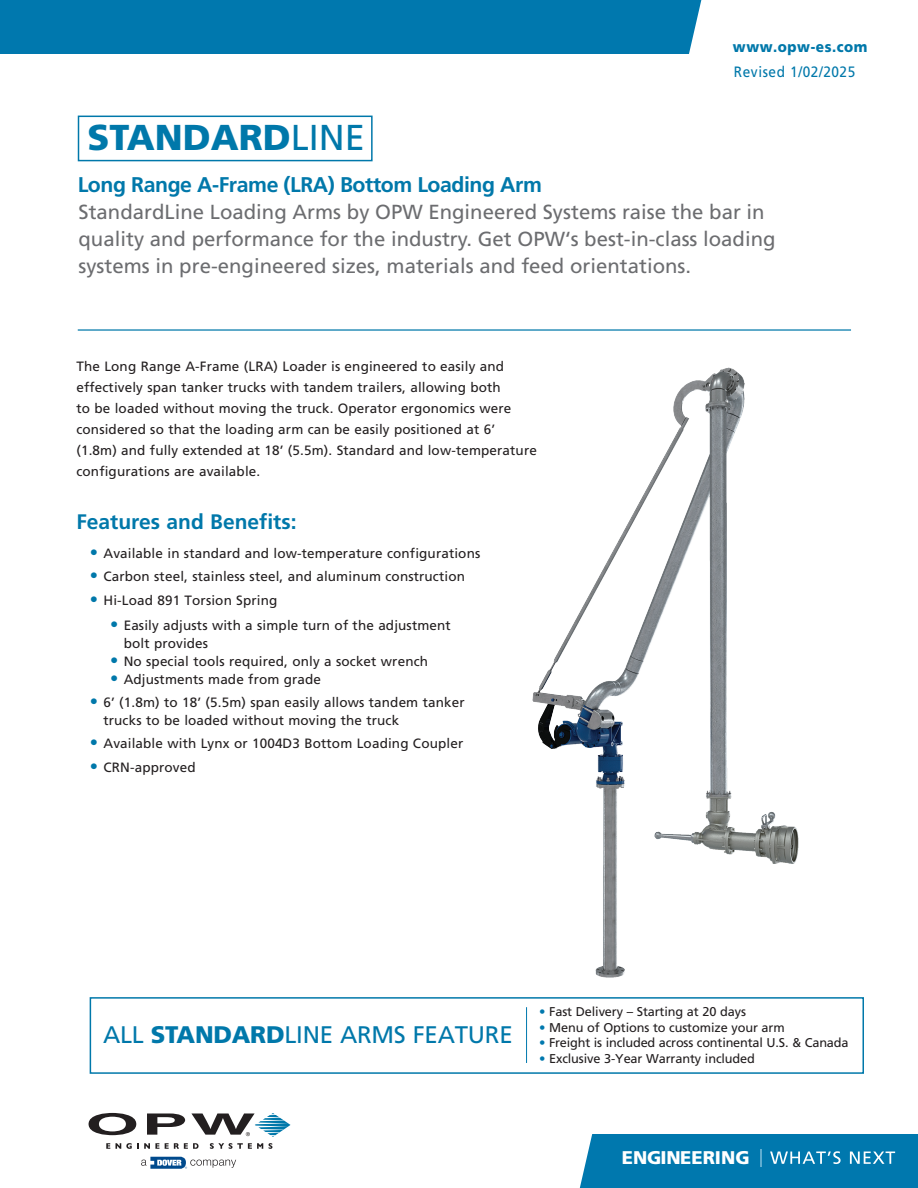
<style>
.page{position:relative;width:918px;height:1188px;background:#fff}
.page>*{position:absolute;margin:0;border:0;box-sizing:border-box;transform-origin:0 0}
.t1{font:900 36px "Frutiger LT Std";color:#0078aa}
.t2{font:24px "Frutiger LT Std";letter-spacing:-.01em;color:#0078aa}
.t3{font:700 21.3px "Frutiger LT Std";letter-spacing:-.02em;color:#0078aa}
.t4{font:700 21px "Frutiger LT Std";color:#0078aa}
.t5{font:20.4px/26.7px "Frutiger LT Std";color:#6c6d70}
.t6{font:900 18.3px "Frutiger LT Std";color:#fff}
.t7{font:15px "Frutiger LT Std";letter-spacing:.04em;color:#0078aa;scale:.91 1}
.t8{font:900 15px "Frutiger LT Std";letter-spacing:.04em;color:#0078aa;scale:.91 1}
.t9{font:13.5px/21px "Frutiger LT Std";letter-spacing:.01em;color:#231f20}
.t10{font:12.75px "Frutiger LT Std";letter-spacing:-.01em;color:#231f20}
.s1{font-weight:400}
.s2{font-weight:700;font-size:16.5px;color:#0078aa}
.s3{font-weight:900}
.s4{color:#0078ae}
</style>
<div class="page">
<div style="left:0;top:0;width:702px;height:54px;background:#0078ae"></div>
<svg style="left:89px;top:1113px;width:47px;height:22px"></svg>
<svg style="left:147px;top:1113px;width:38px;height:22px"></svg>
<svg style="left:191px;top:1113px;width:100px;height:24px"></svg>
<svg style="left:106px;top:1143px;width:53px;height:6px"></svg>
<svg style="left:165px;top:1143px;width:34px;height:6px"></svg>
<svg style="left:210px;top:1143px;width:53px;height:6px"></svg>
<svg style="left:269px;top:1143px;width:3px;height:6px"></svg>
<svg style="left:141px;top:1157px;width:95px;height:12px"></svg>
<div style="left:579px;top:1134px;width:339px;height:54px;background:#0078ae"></div>
<div style="left:78px;top:116px;width:295px;height:45px;border:2px solid #0078aa"></div>
<img style="left:532px;top:367px;width:267px;height:611px">
<hr style="left:78px;top:329px;width:773px;height:2px;background:#0078aa">
<div style="left:90px;top:997px;width:774px;height:77px;border:2px solid #0078aa"></div>
<hr style="left:526px;top:1007px;width:1px;height:56px;background:#0078ae">
<p class="t8" style="left:733px;top:38px;width:149px">www.opw-es.com</p>
<h1 class="t1" style="left:87px;top:115px;width:279px">STANDARD<span class="s1">LINE</span></h1>
<h3 class="t3" style="left:78px;top:172px;width:466px">Long Range A-Frame (LRA) Bottom Loading Arm</h3>
<p class="t7" style="left:734px;top:63px;width:135px">Revised 1/02/2025</p>
<h3 class="t5" style="left:79px;top:199px;width:699px">StandardLine Loading Arms by OPW Engineered Systems raise the bar in quality and performance for the industry. Get OPW‘s best-in-class loading systems in pre-engineered sizes, materials and feed orientations.</h3>
<p class="t9" style="left:76px;top:356px;width:462px">The Long Range A-Frame (LRA) Loader is engineered to easily and effectively span tanker trucks with tandem trailers, allowing both<br>to be loaded without moving the truck. Operator ergonomics were considered so that the loading arm can be easily positioned at 6’ (1.8m) and fully extended at 18’ (5.5m). Standard and low-temperature configurations are available.</p>
<h3 class="t4" style="left:76px;top:509px;width:222px">Features and Benefits:</h3>
<p class="t9" style="left:90px;top:543px;width:392px"><span class="s2">•</span> Available in standard and low-temperature configurations</p>
<p class="t9" style="left:90px;top:566px;width:377px"><span class="s2">•</span> Carbon steel, stainless steel, and aluminum construction</p>
<p class="t9" style="left:90px;top:590px;width:189px"><span class="s2">•</span> Hi-Load 891 Torsion Spring</p>
<p class="t9" style="left:124px;top:616px;width:329px;line-height:18px;text-indent:-14px"><span class="s2">•</span> Easily adjusts with a simple turn of the adjustment bolt provides</p>
<p class="t9" style="left:110px;top:650px;width:319px"><span class="s2">•</span> No special tools required, only a socket wrench</p>
<p class="t9" style="left:110px;top:668px;width:212px"><span class="s2">•</span> Adjustments made from grade</p>
<p class="t9" style="left:103px;top:693px;width:363px;line-height:18px;text-indent:-14px"><span class="s2">•</span> 6’ (1.8m) to 18’ (5.5m) span easily allows tandem tanker trucks to be loaded without moving the truck</p>
<p class="t9" style="left:90px;top:733px;width:375px"><span class="s2">•</span> Available with Lynx or 1004D3 Bottom Loading Coupler</p>
<p class="t9" style="left:90px;top:757px;width:107px"><span class="s2">•</span> CRN-approved</p>
<h2 class="t2" style="left:103px;top:1021px;width:411px">ALL <span class="s3">STANDARD</span>LINE ARMS FEATURE</h2>
<p class="t10" style="left:539px;top:1004px;width:208px"><span class="s4">•</span> Fast Delivery – Starting at 20 days</p>
<p class="t10" style="left:539px;top:1020px;width:247px"><span class="s4">•</span> Menu of Options to customize your arm</p>
<p class="t10" style="left:539px;top:1036px;width:311px"><span class="s4">•</span> Freight is included across continental U.S. &amp; Canada</p>
<p class="t10" style="left:539px;top:1051px;width:217px"><span class="s4">•</span> Exclusive 3-Year Warranty included</p>
<h3 class="t6" style="left:622px;top:1147px;width:129px">ENGINEERING</h3>
</div>
